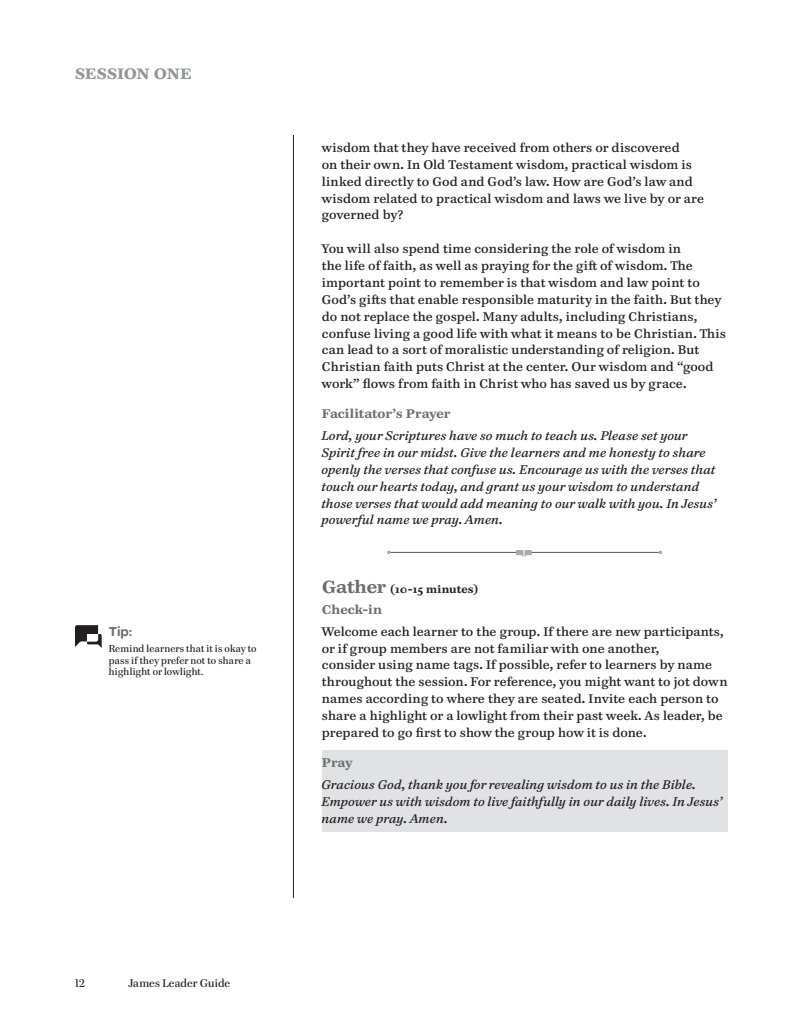
<style>
.page{position:relative;width:810px;height:1035px;background:#fff}
.page>*{position:absolute;margin:0;border:0;box-sizing:border-box;transform-origin:0 0}
.t1{font:700 15px "Paperback 6";letter-spacing:-.025em;color:#939598}
.t2{font:600 13.75px "Omnes";color:#6c6d70}
.t3{font:12.5px/16.9px "Paperback 9";letter-spacing:.01em;color:#231f20}
.t4{font:italic 12.5px/16.9px "Paperback 9";letter-spacing:.01em;color:#231f20}
.t5{font:700 12.5px "Paperback 9";color:#6c6d70}
.t6{font:11.25px "Paperback 48";letter-spacing:.005em;color:#231f20}
.t7{font:700 10.62px "Paperback 9";letter-spacing:.005em;color:#231f20}
.t8{font:10px/11.2px "Paperback 48";letter-spacing:.02em;color:#231f20}
.s1{font-size:17.5px;color:#6c6d70}
</style>
<div class="page">
<hr style="left:293px;top:135px;width:1px;height:763px;background:#231f20">
<div style="left:322px;top:750px;width:406px;height:82px;background:#e1e2e4"></div>
<hr style="left:389px;top:552px;width:271px;height:1px;background:#57585a">
<svg style="left:387px;top:551px;width:4px;height:3px"></svg>
<svg style="left:516px;top:550px;width:16px;height:7px"></svg>
<svg style="left:75px;top:625px;width:27px;height:23px"></svg>
<p class="t1" style="left:75px;top:63px;width:118px">SESSION ONE</p>
<p class="t2" style="left:109px;top:624px;width:25px">Tip:</p>
<p class="t8" style="left:109px;top:643px;width:149px">Remind learners that it is okay to pass if they prefer not to share a highlight or lowlight.</p>
<p class="t6" style="left:75px;top:977px;width:11px">12</p>
<p class="t6" style="left:129px;top:977px;width:103px">James Leader Guide</p>
<p class="t3" style="left:322px;top:139px;width:384px">wisdom that they have received from others or discovered<br>on their own. In Old Testament wisdom, practical wisdom is linked directly to God and God’s law. How are God’s law and wisdom related to practical wisdom and laws we live by or are governed by?</p>
<p class="t3" style="left:322px;top:240px;width:406px">You will also spend time considering the role of wisdom in<br>the life of faith, as well as praying for the gift of wisdom. The important point to remember is that wisdom and law point to God’s gifts that enable responsible maturity in the faith. But they do not replace the gospel. Many adults, including Christians, confuse living a good life with what it means to be Christian. This can lead to a sort of moralistic understanding of religion. But Christian faith puts Christ at the center. Our wisdom and “good work” flows from faith in Christ who has saved us by grace.</p>
<p class="t5" style="left:322px;top:406px;width:130px">Facilitator’s Prayer</p>
<p class="t4" style="left:322px;top:427px;width:396px">Lord, your Scriptures have so much to teach us. Please set your Spirit free in our midst. Give the learners and me honesty to share openly the verses that confuse us. Encourage us with the verses that touch our hearts today, and grant us your wisdom to understand those verses that would add meaning to our walk with you. In Jesus’ powerful name we pray. Amen.</p>
<p class="t7" style="left:322px;top:582px;width:158px"><span class="s1">Gather</span> (10-15 minutes)</p>
<p class="t5" style="left:322px;top:601px;width:62px">Check-in</p>
<p class="t3" style="left:322px;top:623px;width:407px">Welcome each learner to the group. If there are new participants, or if group members are not familiar with one another,<br>consider using name tags. If possible, refer to learners by name throughout the session. For reference, you might want to jot down names according to where they are seated. Invite each person to share a highlight or a lowlight from their past week. As leader, be prepared to go first to show the group how it is done.</p>
<p class="t5" style="left:322px;top:754px;width:32px">Pray</p>
<p class="t4" style="left:322px;top:776px;width:402px">Gracious God, thank you for revealing wisdom to us in the Bible.<br>Empower us with wisdom to live faithfully in our daily lives. In Jesus’ name we pray. Amen.</p>
</div>
